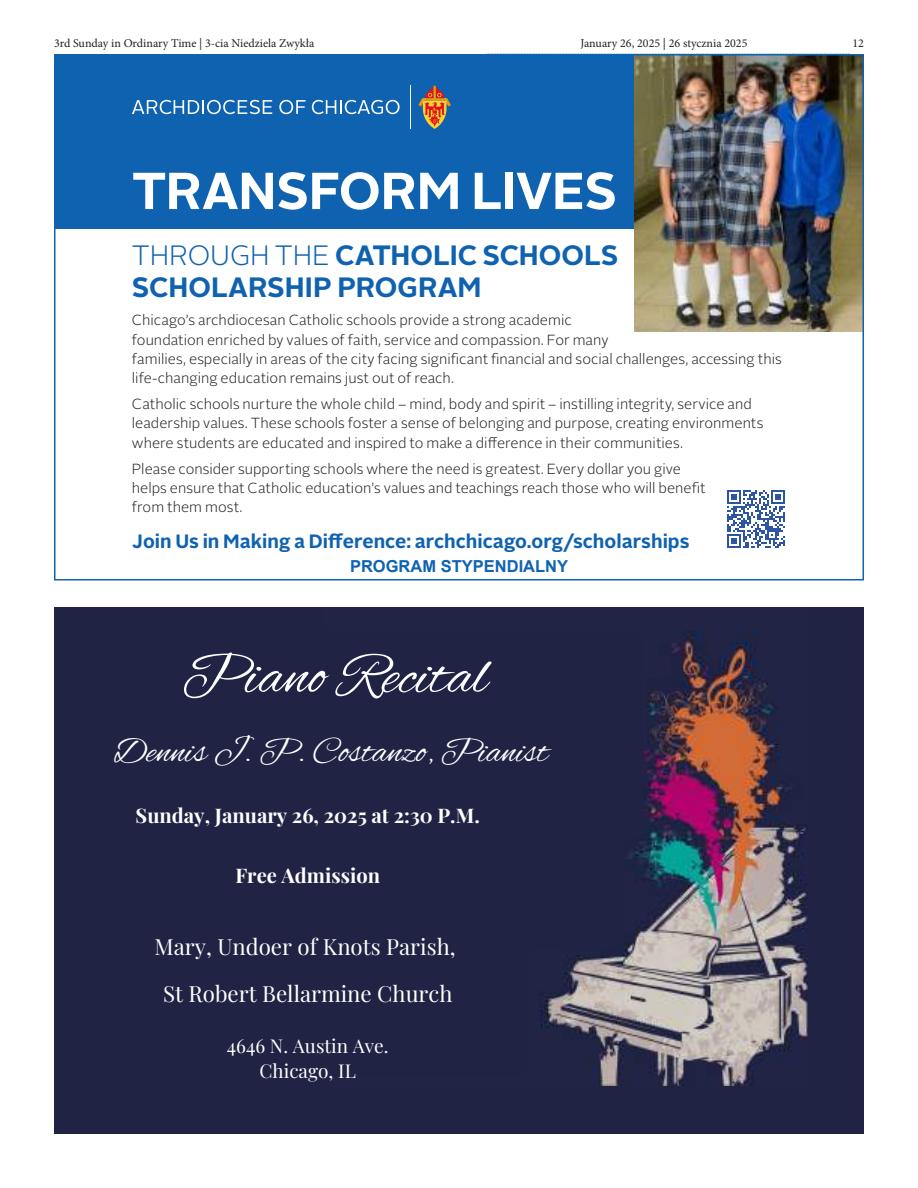
<style>
.page{position:relative;width:918px;height:1188px;background:#fff}
.page>*{position:absolute;margin:0;border:0;box-sizing:border-box;transform-origin:0 0}
.t1{font:60.75px "Alex Brush";color:#fff}
.t2{font:700 51.9px "Alright Sans";letter-spacing:-.01em;color:#fff}
.t3{font:36.15px "Alex Brush";color:#fff}
.t4{font:700 27.9px/32px "Alright Sans";color:#0f62b0}
.t5{font:22.2px/46.3px "Playfair Display";color:#fff;text-align:center}
.t6{font:700 20.1px "Playfair Display";color:#fff}
.t7{font:700 19.35px "Alright Sans";color:#0f62b0}
.t8{font:19.05px/25.7px "Playfair Display";color:#fff;text-align:center}
.t9{font:700 16.5px "Arial";color:#1063b0}
.t10{font:300 14.7px/19.4px "Alright Sans";letter-spacing:.005em;color:#241f1f}
.t11{font:12px "Minion Pro";color:#241f1f}
.s1{font-weight:300}
</style>
<div class="page">
<div style="left:55px;top:55px;width:808px;height:174px;background:#0f62b0"></div>
<svg style="left:727px;top:490px;width:58px;height:58px"></svg>
<img style="left:635px;top:57px;width:226px;height:275px">
<hr style="left:410px;top:85px;width:1px;height:44px;background:#fff">
<svg style="left:132px;top:100px;width:140px;height:14px"></svg>
<svg style="left:279px;top:100px;width:27px;height:14px"></svg>
<svg style="left:312px;top:100px;width:88px;height:14px"></svg>
<svg style="left:418px;top:85px;width:33px;height:44px"></svg>
<div style="left:54px;top:608px;width:810px;height:526px;background:#202344"></div>
<img style="left:539px;top:631px;width:269px;height:454px">
<svg style="left:539px;top:631px;width:104px;height:209px"></svg>
<svg style="left:539px;top:804px;width:86px;height:145px"></svg>
<p class="t11" style="left:54px;top:35px;width:262px">3rd Sunday in Ordinary Time | 3-cia Niedziela Zwykła</p>
<p class="t11" style="left:580px;top:35px;width:168px">January 26, 2025 | 26 stycznia 2025</p>
<p class="t11" style="left:852px;top:35px;width:13px">12</p>
<h2 class="t2" style="left:132px;top:155px;width:487px">TRANSFORM LIVES</h2>
<h3 class="t4" style="left:132px;top:239px;width:488px"><span class="s1">THROUGH THE</span> CATHOLIC SCHOOLS<br>SCHOLARSHIP PROGRAM</h3>
<p class="t10" style="left:132px;top:311px;width:651px">Chicago’s archdiocesan Catholic schools provide a strong academic<br>foundation enriched by values of faith, service and compassion. For many<br>families, especially in areas of the city facing significant financial and social challenges, accessing this life-changing education remains just out of reach.</p>
<p class="t10" style="left:132px;top:395px;width:633px">Catholic schools nurture the whole child – mind, body and spirit – instilling integrity, service and leadership values. These schools foster a sense of belonging and purpose, creating environments where students are educated and inspired to make a difference in their communities.</p>
<p class="t10" style="left:132px;top:459px;width:575px">Please consider supporting schools where the need is greatest. Every dollar you give helps ensure that Catholic education’s values and teachings reach those who will benefit from them most.</p>
<h3 class="t7" style="left:132px;top:528px;width:559px">Join Us in Making a Difference: archchicago.org/scholarships</h3>
<p class="t9" style="left:350px;top:555px;width:220px">PROGRAM STYPENDIALNY</p>
<h1 class="t1" style="left:181px;top:638px;width:308px">Piano Recital</h1>
<h3 class="t3" style="left:114px;top:729px;width:436px">Dennis J. P. Costanzo, Pianist</h3>
<h3 class="t6" style="left:136px;top:799px;width:346px">Sunday, January 26, 2025 at 2:30 P.M.</h3>
<h3 class="t6" style="left:235px;top:860px;width:146px">Free Admission</h3>
<h3 class="t5" style="left:154px;top:922px;width:303px">Mary, Undoer of Knots Parish,<br>St Robert Bellarmine Church</h3>
<p class="t8" style="left:227px;top:1031px;width:163px">4646 N. Austin Ave.<br>Chicago, IL</p>
</div>
